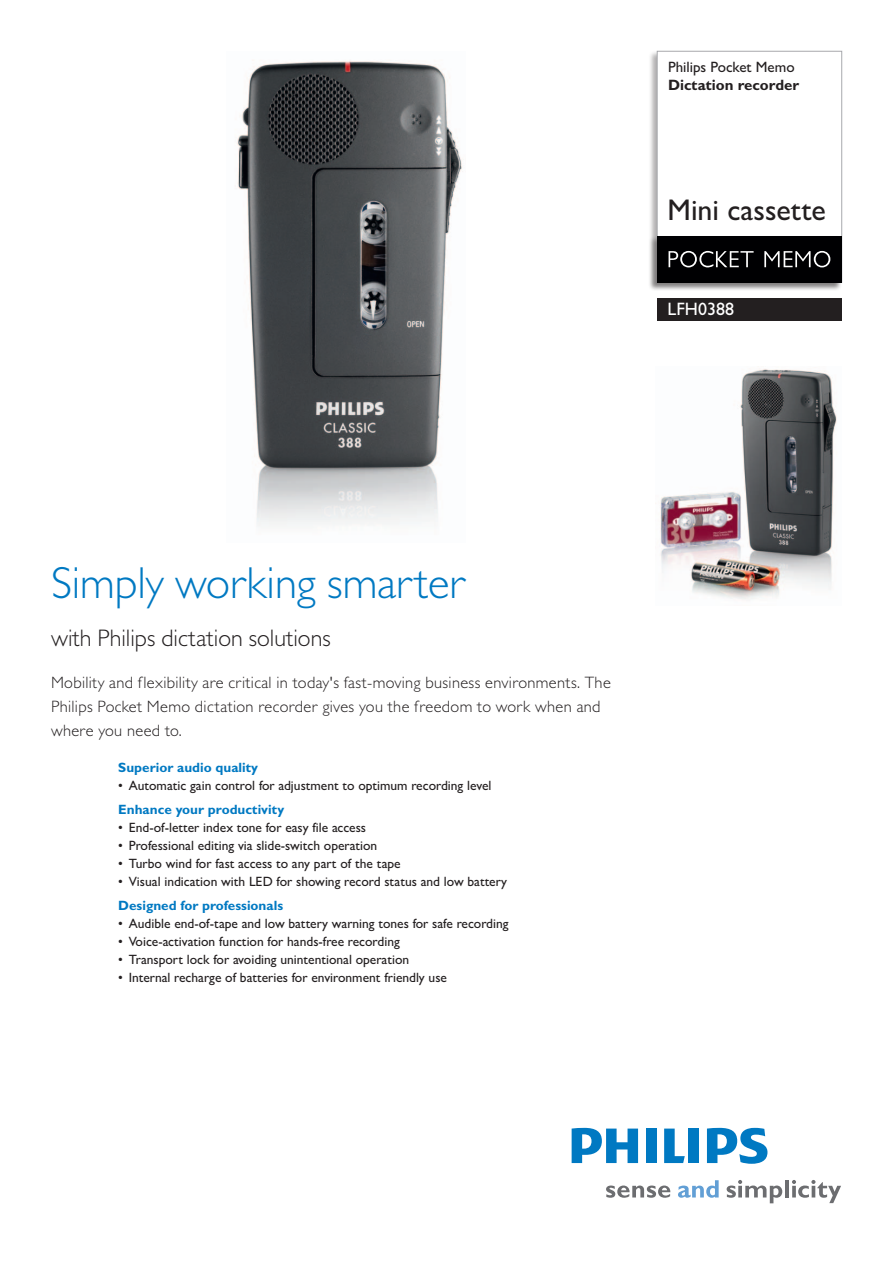
<style>
.page{position:relative;width:893px;height:1263px;background:#fff}
.page>*{position:absolute;margin:0;border:0;box-sizing:border-box;transform-origin:0 0}
.t1{font:300 45px "Gill Sans MT Pro";color:#0079c2}
.t2{font:500 30px "Gill Sans MT Pro";color:#231f20}
.t3{font:300 24px "Gill Sans MT Pro";color:#231f20}
.t4{font:500 18px "Gill Sans MT Pro";color:#fff}
.t5{font:300 16.5px/24px "Gill Sans MT Pro";letter-spacing:.02em;color:#231f20}
.t6{font:500 15px "Gill Sans MT Pro";color:#231f20}
.t7{font:700 15px "Gill Sans MT Pro";color:#231f20}
.t8{font:500 13.5px "Gill Sans MT Pro";color:#231f20}
.t9{font:700 13.5px "Gill Sans MT Pro";color:#0079c2}
</style>
<div class="page">
<svg style="left:606px;top:1185px;width:64px;height:13px"></svg>
<svg style="left:727px;top:1180px;width:55px;height:23px"></svg>
<hr style="left:785px;top:1180px;width:4px;height:17px;background:#6c6d70">
<svg style="left:792px;top:1180px;width:49px;height:23px"></svg>
<svg style="left:678px;top:1180px;width:41px;height:18px"></svg>
<svg style="left:664px;top:1128px;width:21px;height:35px"></svg>
<div style="left:646px;top:1128px;width:10px;height:35px;background:#0079c2"></div>
<div style="left:688px;top:1128px;width:11px;height:35px;background:#0079c2"></div>
<svg style="left:707px;top:1128px;width:60px;height:36px"></svg>
<svg style="left:572px;top:1128px;width:66px;height:35px"></svg>
<img style="left:237px;top:61px;width:225px;height:465px">
<img style="left:660px;top:369px;width:177px;height:231px">
<div style="left:648px;top:51px;width:194px;height:240px;background:#231f20;opacity:.35"></div>
<div style="left:657px;top:51px;width:185px;height:231px;background:#fff"></div>
<div style="left:657px;top:51px;width:185px;height:231px;border:1px solid #a8a9ad"></div>
<div style="left:648px;top:236px;width:194px;height:55px;background:#231f20;opacity:.35"></div>
<div style="left:657px;top:236px;width:185px;height:46px;background:#000002"></div>
<svg style="left:668px;top:251px;width:86px;height:16px"></svg>
<svg style="left:764px;top:251px;width:66px;height:16px"></svg>
<div style="left:657px;top:298px;width:185px;height:23px;background:#231f20"></div>
<p class="t6" style="left:668px;top:58px;width:128px">Philips Pocket Memo</p>
<p class="t7" style="left:668px;top:76px;width:133px">Dictation recorder</p>
<h2 class="t2" style="left:668px;top:192px;width:160px">Mini cassette</h2>
<h3 class="t4" style="left:668px;top:298px;width:68px">LFH0388</h3>
<h1 class="t1" style="left:51px;top:556px;width:417px">Simply working smarter</h1>
<h3 class="t3" style="left:51px;top:623px;width:281px">with Philips dictation solutions</h3>
<p class="t5" style="left:51px;top:670px;width:561px">Mobility and flexibility are critical in today's fast-moving business environments. The<br>Philips Pocket Memo dictation recorder gives you the freedom to work when and where you need to.</p>
<p class="t9" style="left:118px;top:759px;width:141px">Superior audio quality</p>
<p class="t8" style="left:118px;top:777px;width:375px">• Automatic gain control for adjustment to optimum recording level</p>
<p class="t9" style="left:118px;top:801px;width:168px">Enhance your productivity</p>
<p class="t8" style="left:118px;top:819px;width:249px">• End-of-letter index tone for easy file access</p>
<p class="t8" style="left:118px;top:837px;width:261px">• Professional editing via slide-switch operation</p>
<p class="t8" style="left:118px;top:855px;width:284px">• Turbo wind for fast access to any part of the tape</p>
<p class="t8" style="left:118px;top:873px;width:390px">• Visual indication with LED for showing record status and low battery</p>
<p class="t9" style="left:118px;top:897px;width:166px">Designed for professionals</p>
<p class="t8" style="left:118px;top:915px;width:392px">• Audible end-of-tape and low battery warning tones for safe recording</p>
<p class="t8" style="left:118px;top:933px;width:283px">• Voice-activation function for hands-free recording</p>
<p class="t8" style="left:118px;top:951px;width:292px">• Transport lock for avoiding unintentional operation</p>
<p class="t8" style="left:118px;top:969px;width:330px">• Internal recharge of batteries for environment friendly use</p>
</div>
